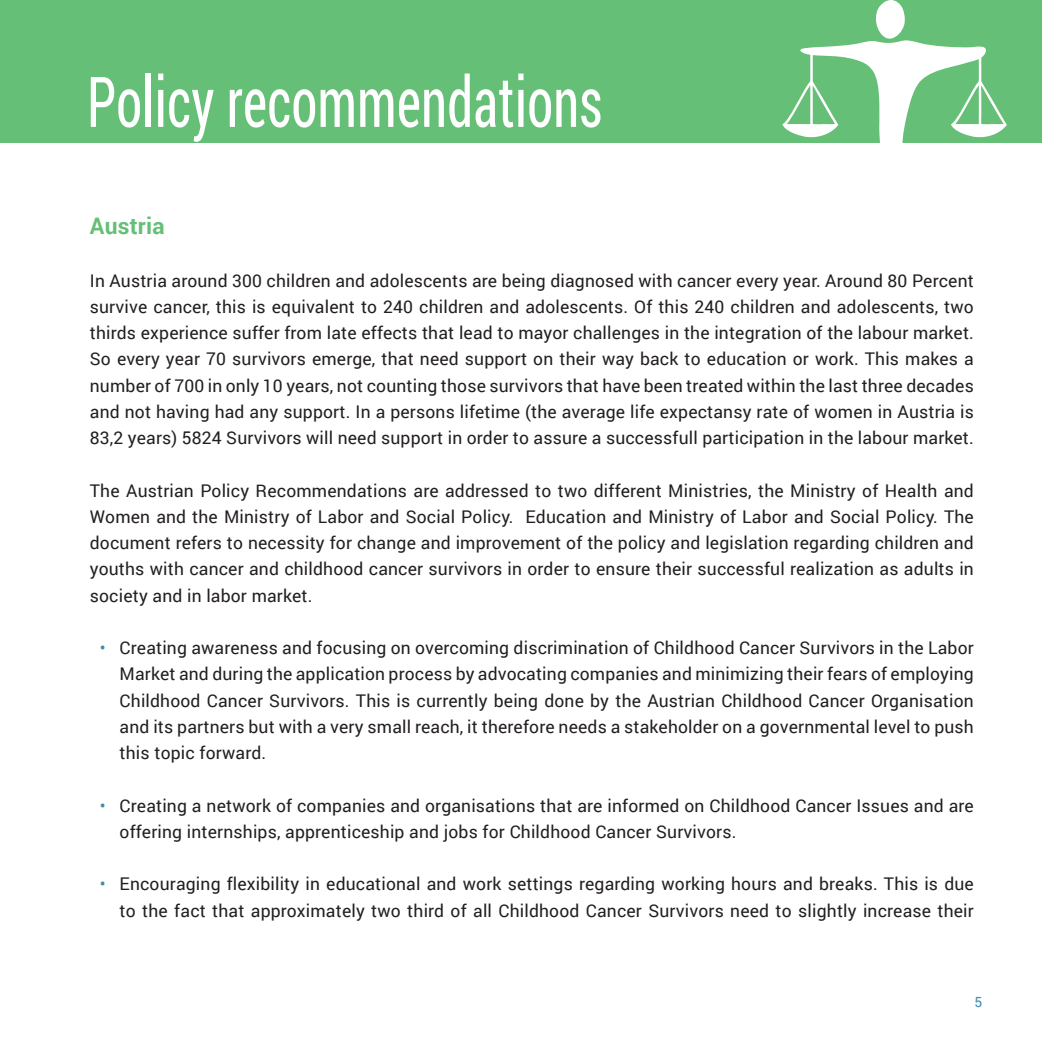
<style>
.page{position:relative;width:1042px;height:1042px;background:#fff}
.page>*{position:absolute;margin:0;border:0;box-sizing:border-box;transform-origin:0 0}
.t1{font:70px "Roboto Condensed";letter-spacing:.01em;color:#fff;scale:.75 1}
.Table-Row_Descriptio{font:700 22.75px "Roboto";letter-spacing:.01em;color:#65bf76}
.Table-Row_Descriptio-2{font:17.5px/26.2px "Roboto";letter-spacing:.01em;color:#231f20;text-align:justify}
.t2{font:14px "Roboto";color:#428ab1}
.s1{color:#428ab1}
</style>
<div class="page">
<div style="left:0;top:0;width:1042px;height:142px;background:#65bf76"></div>
<svg style="left:782px;top:0;width:225px;height:143px"></svg>
<p class="t1" style="left:87px;top:53px;width:688px">Policy recommendations</p>
<p class="Table-Row_Descriptio" style="left:90px;top:210px;width:76px">Austria</p>
<p class="Table-Row_Descriptio-2" style="left:90px;top:266px;width:885px">In Austria around 300 children and adolescents are being diagnosed with cancer every year. Around 80 Percent survive cancer, this is equivalent to 240 children and adolescents. Of this 240 children and adolescents, two thirds experience suffer from late effects that lead to mayor challenges in the integration of the labour market.<br>So every year 70 survivors emerge, that need support on their way back to education or work. This makes a number of 700 in only 10 years, not counting those survivors that have been treated within the last three decades and not having had any support. In a persons lifetime (the average life expectansy rate of women in Austria is 83,2 years) 5824 Survivors will need support in order to assure a successfull participation in the labour market.</p>
<p class="Table-Row_Descriptio-2" style="left:90px;top:476px;width:885px">The Austrian Policy Recommendations are addressed to two different Ministries, the Ministry of Health and Women and the Ministry of Labor and Social Policy. Education and Ministry of Labor and Social Policy. The document refers to necessity for change and improvement of the policy and legislation regarding children and youths with cancer and childhood cancer survivors in order to ensure their successful realization as adults in society and in labor market.</p>
<p class="Table-Row_Descriptio-2" style="left:120px;top:634px;width:856px;text-indent:-20px"><span class="s1">•</span> Creating awareness and focusing on overcoming discrimination of Childhood Cancer Survivors in the Labor Market and during the application process by advocating companies and minimizing their fears of employing Childhood Cancer Survivors. This is currently being done by the Austrian Childhood Cancer Organisation and its partners but with a very small reach, it therefore needs a stakeholder on a governmental level to push this topic forward.</p>
<p class="Table-Row_Descriptio-2" style="left:120px;top:791px;width:855px;text-indent:-20px"><span class="s1">•</span> Creating a network of companies and organisations that are informed on Childhood Cancer Issues and are offering internships, apprenticeship and jobs for Childhood Cancer Survivors.</p>
<p class="Table-Row_Descriptio-2" style="left:100px;top:870px;width:875px;text-align:right"><span class="s1">•</span> Encouraging flexibility in educational and work settings regarding working hours and breaks. This is due to the fact that approximately two third of all Childhood Cancer Survivors need to slightly increase their</p>
<p class="t2" style="left:974px;top:992px;width:9px">5</p>
</div>
